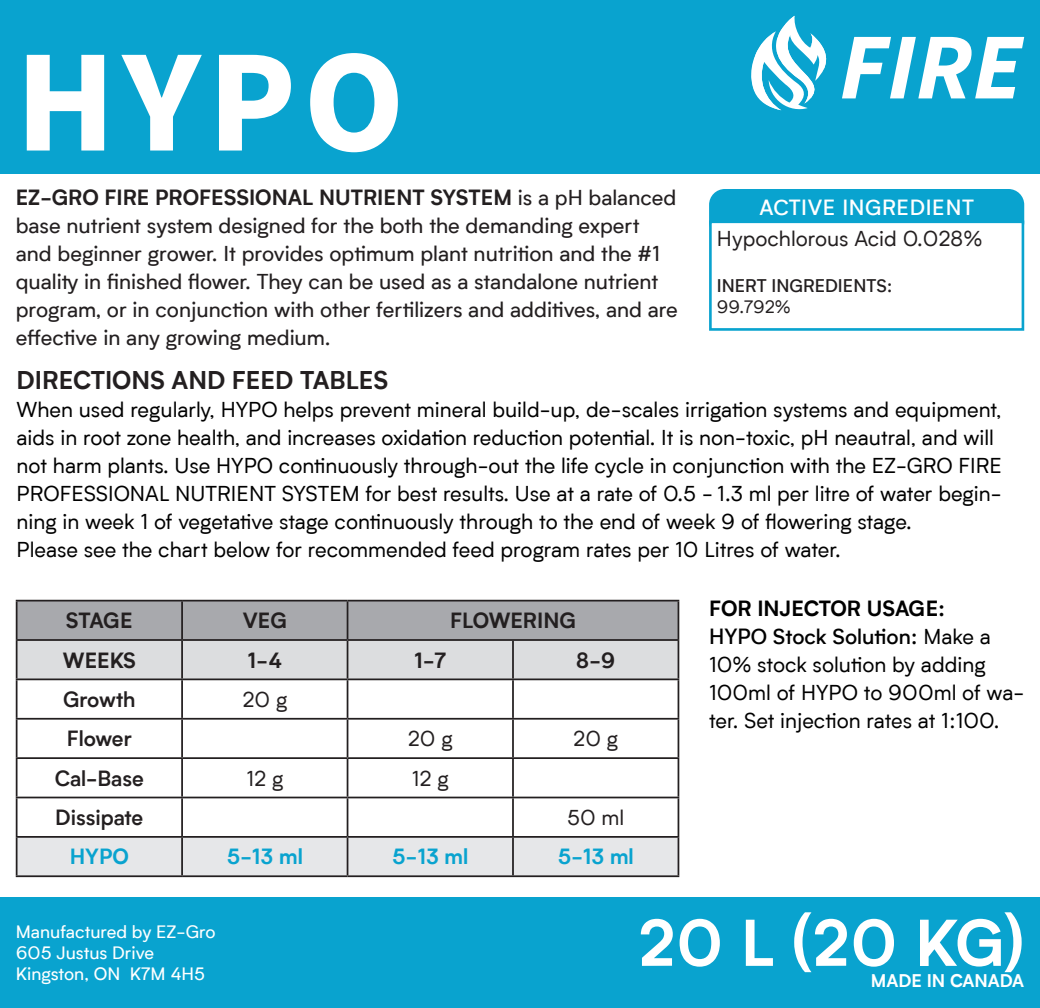
<style>
.page{position:relative;width:1040px;height:1008px;background:#fff}
.page>*{position:absolute;margin:0;border:0;box-sizing:border-box;transform-origin:0 0}
.t1{font:700 147px "Source Sans Pro";color:#fff}
.t2{font:700 63px "Biotif";color:#fff}
.t3{font:700 24.5px "Biotif";color:#231f20}
.t4{font:21px/28px "Biotif";color:#000}
.t5{font:21px/28px "Biotif";color:#231f20}
.t6{font:21px "Biotif";color:#231f20}
.t7{font:700 21px "Biotif";color:#231f20}
.t8{font:600 21px "Biotif";color:#231f20}
.t9{font:700 21px "Biotif";color:#09a3cf}
.t10{font:700 21px "Biotif";color:#000}
.t11{font:500 21px "Biotif";letter-spacing:.03em;color:#fff}
.t12{font:17.5px "Biotif";color:#fff}
.t13{font:500 17.5px "Biotif";color:#231f20}
.t14{font:700 17.5px "Biotif";color:#fff}
.t15{font:17.5px "Biotif";color:#231f20}
.s1{font-weight:700}
.s2{font-weight:500}
</style>
<div class="page">
<div style="left:0;top:898px;width:1040px;height:110px;background:#09a3cf"></div>
<div style="left:709px;top:189px;width:315px;height:49px;background:#09a3cf;border-radius:16px"></div>
<div style="left:709px;top:220px;width:315px;height:111px;background:#fff;border:3px solid #09a3cf"></div>
<svg style="left:18px;top:602px;width:659px;height:77px;background:#c0c1c4"></svg>
<div style="left:18px;top:838px;width:659px;height:37px;background:#e6e7e9"></div>
<hr style="left:16px;top:600px;width:166px;height:2px;background:#231f20">
<hr style="left:16px;top:602px;width:2px;height:37px;background:#231f20">
<hr style="left:182px;top:600px;width:165px;height:2px;background:#231f20">
<hr style="left:181px;top:602px;width:2px;height:37px;background:#231f20">
<hr style="left:347px;top:600px;width:166px;height:2px;background:#231f20">
<hr style="left:346px;top:602px;width:2px;height:37px;background:#231f20">
<hr style="left:513px;top:600px;width:166px;height:2px;background:#231f20">
<hr style="left:677px;top:602px;width:2px;height:37px;background:#231f20">
<hr style="left:16px;top:639px;width:166px;height:2px;background:#231f20">
<hr style="left:16px;top:641px;width:2px;height:38px;background:#231f20">
<hr style="left:182px;top:639px;width:165px;height:2px;background:#231f20">
<hr style="left:181px;top:641px;width:2px;height:38px;background:#231f20">
<hr style="left:347px;top:639px;width:166px;height:2px;background:#231f20">
<hr style="left:346px;top:641px;width:2px;height:38px;background:#231f20">
<hr style="left:513px;top:639px;width:166px;height:2px;background:#231f20">
<hr style="left:512px;top:641px;width:2px;height:38px;background:#231f20">
<hr style="left:677px;top:641px;width:2px;height:38px;background:#231f20">
<hr style="left:16px;top:679px;width:166px;height:1px;background:#231f20">
<hr style="left:16px;top:680px;width:2px;height:38px;background:#231f20">
<hr style="left:182px;top:679px;width:165px;height:1px;background:#231f20">
<hr style="left:181px;top:680px;width:2px;height:38px;background:#231f20">
<hr style="left:347px;top:679px;width:166px;height:1px;background:#231f20">
<hr style="left:346px;top:680px;width:2px;height:38px;background:#231f20">
<hr style="left:513px;top:679px;width:166px;height:1px;background:#231f20">
<hr style="left:512px;top:680px;width:2px;height:38px;background:#231f20">
<hr style="left:677px;top:680px;width:2px;height:38px;background:#231f20">
<hr style="left:16px;top:718px;width:166px;height:2px;background:#231f20">
<hr style="left:16px;top:720px;width:2px;height:37px;background:#231f20">
<hr style="left:182px;top:718px;width:165px;height:2px;background:#231f20">
<hr style="left:181px;top:720px;width:2px;height:37px;background:#231f20">
<hr style="left:347px;top:718px;width:166px;height:2px;background:#231f20">
<hr style="left:346px;top:720px;width:2px;height:37px;background:#231f20">
<hr style="left:513px;top:718px;width:166px;height:2px;background:#231f20">
<hr style="left:512px;top:720px;width:2px;height:37px;background:#231f20">
<hr style="left:677px;top:720px;width:2px;height:37px;background:#231f20">
<hr style="left:16px;top:757px;width:166px;height:2px;background:#231f20">
<hr style="left:16px;top:759px;width:2px;height:38px;background:#231f20">
<hr style="left:182px;top:757px;width:165px;height:2px;background:#231f20">
<hr style="left:181px;top:759px;width:2px;height:38px;background:#231f20">
<hr style="left:347px;top:757px;width:166px;height:2px;background:#231f20">
<hr style="left:346px;top:759px;width:2px;height:38px;background:#231f20">
<hr style="left:513px;top:757px;width:166px;height:2px;background:#231f20">
<hr style="left:512px;top:759px;width:2px;height:38px;background:#231f20">
<hr style="left:677px;top:759px;width:2px;height:38px;background:#231f20">
<hr style="left:16px;top:797px;width:166px;height:1px;background:#231f20">
<hr style="left:16px;top:798px;width:2px;height:38px;background:#231f20">
<hr style="left:182px;top:797px;width:165px;height:1px;background:#231f20">
<hr style="left:181px;top:798px;width:2px;height:38px;background:#231f20">
<hr style="left:347px;top:797px;width:166px;height:1px;background:#231f20">
<hr style="left:346px;top:798px;width:2px;height:38px;background:#231f20">
<hr style="left:513px;top:797px;width:166px;height:1px;background:#231f20">
<hr style="left:512px;top:798px;width:2px;height:38px;background:#231f20">
<hr style="left:677px;top:798px;width:2px;height:38px;background:#231f20">
<hr style="left:16px;top:836px;width:166px;height:2px;background:#231f20">
<hr style="left:16px;top:838px;width:2px;height:37px;background:#231f20">
<hr style="left:182px;top:836px;width:165px;height:2px;background:#231f20">
<hr style="left:181px;top:838px;width:2px;height:37px;background:#231f20">
<hr style="left:347px;top:836px;width:166px;height:2px;background:#231f20">
<hr style="left:346px;top:838px;width:2px;height:37px;background:#231f20">
<hr style="left:513px;top:836px;width:166px;height:2px;background:#231f20">
<hr style="left:512px;top:838px;width:2px;height:37px;background:#231f20">
<hr style="left:677px;top:838px;width:2px;height:37px;background:#231f20">
<hr style="left:16px;top:875px;width:166px;height:2px;background:#231f20">
<hr style="left:182px;top:875px;width:165px;height:2px;background:#231f20">
<hr style="left:347px;top:875px;width:166px;height:2px;background:#231f20">
<hr style="left:513px;top:875px;width:166px;height:2px;background:#231f20">
<div style="left:0;top:0;width:1040px;height:173px;background:#09a3cf"></div>
<svg style="left:751px;top:16px;width:75px;height:94px"></svg>
<svg style="left:842px;top:37px;width:182px;height:61px"></svg>
<p class="t1" style="left:16px;top:2px;width:390px">HYPO</p>
<p class="t5" style="left:16px;top:182px;width:663px"><span class="s1">EZ-GRO FIRE PROFESSIONAL NUTRIENT SYSTEM</span> is a pH balanced base nutrient system designed for the both the demanding expert and beginner grower. It provides optimum plant nutrition and the #1 quality in finished flower. They can be used as a standalone nutrient program, or in conjunction with other fertilizers and additives, and are effective in any growing medium.</p>
<p class="t3" style="left:17px;top:361px;width:373px">DIRECTIONS AND FEED TABLES</p>
<p class="t4" style="left:17px;top:394px;width:986px">When used regularly, HYPO helps prevent mineral build-up, de-scales irrigation systems and equipment, aids in root zone health, and increases oxidation reduction potential. It is non-toxic, pH neautral, and will not harm plants. Use HYPO continuously through-out the life cycle in conjunction with the EZ-GRO FIRE PROFESSIONAL NUTRIENT SYSTEM for best results. Use at a rate of 0.5 - 1.3 ml per litre of water begin&shy;ning in week 1 of vegetative stage continuously through to the end of week 9 of flowering stage.</p>
<p class="t4" style="left:17px;top:534px;width:825px">Please see the chart below for recommended feed program rates per 10 Litres of water.</p>
<p class="t11" style="left:759px;top:192px;width:216px">ACTIVE INGREDIENT</p>
<p class="t6" style="left:717px;top:224px;width:267px">Hypochlorous Acid 0.028%</p>
<p class="t13" style="left:717px;top:273px;width:177px">INERT INGREDIENTS:</p>
<p class="t15" style="left:717px;top:295px;width:75px">99.792%</p>
<p class="t7" style="left:66px;top:605px;width:68px">STAGE</p>
<p class="t7" style="left:243px;top:605px;width:46px">VEG</p>
<p class="t7" style="left:450px;top:605px;width:127px">FLOWERING</p>
<p class="t7" style="left:63px;top:644px;width:74px">WEEKS</p>
<p class="t7" style="left:247px;top:644px;width:36px">1-4</p>
<p class="t7" style="left:414px;top:644px;width:34px">1-7</p>
<p class="t7" style="left:576px;top:644px;width:41px">8-9</p>
<p class="t8" style="left:63px;top:684px;width:74px">Growth</p>
<p class="t6" style="left:242px;top:685px;width:46px">20 g</p>
<p class="t8" style="left:67px;top:723px;width:67px">Flower</p>
<p class="t6" style="left:408px;top:724px;width:46px">20 g</p>
<p class="t6" style="left:573px;top:724px;width:46px">20 g</p>
<p class="t8" style="left:55px;top:763px;width:91px">Cal-Base</p>
<p class="t6" style="left:246px;top:764px;width:38px">12 g</p>
<p class="t6" style="left:412px;top:764px;width:38px">12 g</p>
<p class="t8" style="left:55px;top:802px;width:90px">Dissipate</p>
<p class="t6" style="left:567px;top:803px;width:59px">50 ml</p>
<p class="t9" style="left:70px;top:841px;width:61px">HYPO</p>
<p class="t9" style="left:227px;top:841px;width:77px">5-13 ml</p>
<p class="t9" style="left:392px;top:841px;width:77px">5-13 ml</p>
<p class="t9" style="left:557px;top:841px;width:77px">5-13 ml</p>
<p class="t10" style="left:709px;top:592px;width:238px">FOR INJECTOR USAGE:</p>
<p class="t4" style="left:709px;top:621px;width:317px"><span class="s2">HYPO Stock Solution:</span> Make a<br>10% stock solution by adding<br>100ml of HYPO to 900ml of wa&shy;ter. Set injection rates at 1:100.</p>
<p class="t12" style="left:16px;top:920px;width:201px">Manufactured by EZ-Gro</p>
<p class="t12" style="left:16px;top:941px;width:140px">605 Justus Drive</p>
<p class="t12" style="left:16px;top:962px;width:191px">Kingston, ON K7M 4H5</p>
<p class="t2" style="left:637px;top:896px;width:388px">20 L (20 KG)</p>
<p class="t14" style="left:871px;top:967px;width:155px">MADE IN CANADA</p>
</div>
